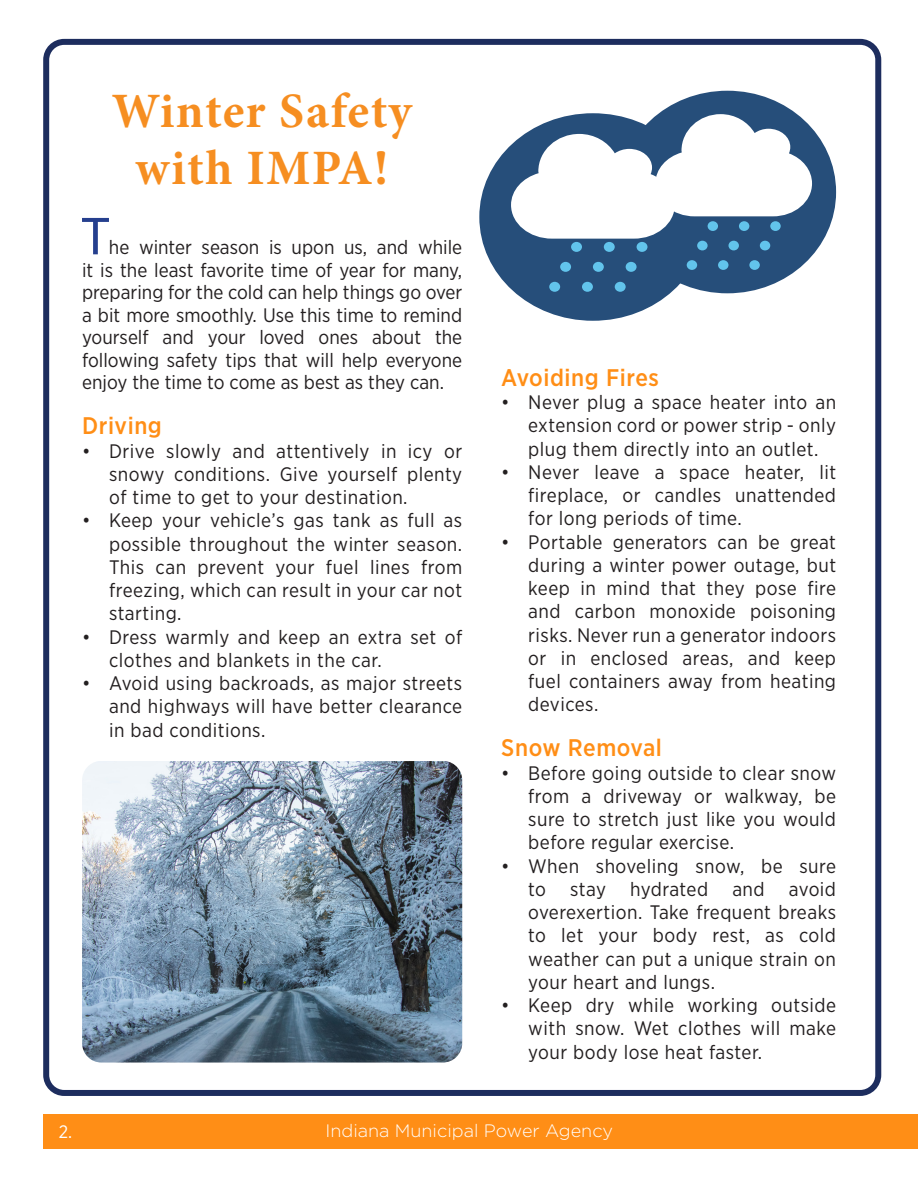
<style>
.page{position:relative;width:918px;height:1188px;background:#fff}
.page>*{position:absolute;margin:0;border:0;box-sizing:border-box;transform-origin:0 0}
.t1{font:54px "Myriad Pro";color:#253f8e}
.t2{font:700 49.5px "Minion Pro";letter-spacing:.025em;color:#f68e21}
.t3{font:500 24px "Gotham Narrow";letter-spacing:.025em;color:#ff8e16}
.t4{font:19.5px/23.2px "Gotham Narrow";letter-spacing:.025em;color:#231f20;text-align:justify}
.t5{font:300 18px "Gotham";color:#fff}
.t6{font:18px "Gotham Narrow";color:#fff}
</style>
<div class="page">
<div style="left:43px;top:39px;width:838px;height:1057px;border:6px solid #1d2d5e;border-radius:18px"></div>
<div style="left:43px;top:1115px;width:875px;height:34px;background:#ff8e16"></div>
<div style="left:619px;top:91px;width:217px;height:202px;background:#264e7a;border-radius:50%"></div>
<div style="left:479px;top:113px;width:227px;height:208px;background:#264e7a;border-radius:50%"></div>
<div style="left:571px;top:242px;width:11px;height:10px;background:#62c4ec;border-radius:50%"></div>
<div style="left:604px;top:242px;width:11px;height:10px;background:#62c4ec;border-radius:50%"></div>
<div style="left:637px;top:242px;width:10px;height:10px;background:#62c4ec;border-radius:50%"></div>
<div style="left:560px;top:262px;width:11px;height:10px;background:#62c4ec;border-radius:50%"></div>
<div style="left:593px;top:262px;width:11px;height:10px;background:#62c4ec;border-radius:50%"></div>
<div style="left:626px;top:262px;width:11px;height:10px;background:#62c4ec;border-radius:50%"></div>
<div style="left:549px;top:282px;width:11px;height:10px;background:#62c4ec;border-radius:50%"></div>
<div style="left:582px;top:282px;width:11px;height:10px;background:#62c4ec;border-radius:50%"></div>
<div style="left:615px;top:282px;width:11px;height:10px;background:#62c4ec;border-radius:50%"></div>
<div style="left:697px;top:241px;width:11px;height:9px;background:#62c4ec;border-radius:50%"></div>
<div style="left:728px;top:241px;width:11px;height:9px;background:#62c4ec;border-radius:50%"></div>
<div style="left:760px;top:241px;width:10px;height:9px;background:#62c4ec;border-radius:50%"></div>
<div style="left:687px;top:260px;width:10px;height:10px;background:#62c4ec;border-radius:50%"></div>
<div style="left:718px;top:260px;width:10px;height:10px;background:#62c4ec;border-radius:50%"></div>
<div style="left:749px;top:260px;width:11px;height:10px;background:#62c4ec;border-radius:50%"></div>
<svg style="left:511px;top:114px;width:301px;height:125px"></svg>
<img style="left:82px;top:761px;width:380px;height:302px">
<p class="t2" style="left:112px;top:76px;width:302px">Winter Safety</p>
<p class="t2" style="left:135px;top:133px;width:254px">with IMPA!</p>
<p class="t1" style="left:82px;top:203px;width:28px">T</p>
<p class="t4" style="left:82px;top:236px;width:382px;line-height:22.5px;text-indent:27px">he winter season is upon us, and while it is the least favorite time of year for many, preparing for the cold can help things go over a bit more smoothly. Use this time to remind yourself and your loved ones about the following safety tips that will help everyone enjoy the time to come as best as they can.</p>
<p class="t3" style="left:82px;top:411px;width:81px">Driving</p>
<p class="t4" style="left:109px;top:439px;width:355px;text-indent:-27px">• Drive slowly and attentively in icy or snowy conditions. Give yourself plenty of time to get to your destination.</p>
<p class="t4" style="left:109px;top:508px;width:355px;text-indent:-27px">• Keep your vehicle’s gas tank as full as possible throughout the winter season.<br>This can prevent your fuel lines from freezing, which can result in your car not starting.</p>
<p class="t4" style="left:109px;top:625px;width:355px;text-indent:-27px">• Dress warmly and keep an extra set of clothes and blankets in the car.</p>
<p class="t4" style="left:109px;top:671px;width:355px;text-indent:-27px">• Avoid using backroads, as major streets and highways will have better clearance in bad conditions.</p>
<p class="t3" style="left:501px;top:362px;width:159px">Avoiding Fires</p>
<p class="t4" style="left:528px;top:390px;width:309px;text-indent:-27px">• Never plug a space heater into an extension cord or power strip - only plug them directly into an outlet.</p>
<p class="t4" style="left:528px;top:460px;width:309px;text-indent:-27px">• Never leave a space heater, lit fireplace, or candles unattended for long periods of time.</p>
<p class="t4" style="left:528px;top:530px;width:309px;text-indent:-27px">• Portable generators can be great during a winter power outage, but keep in mind that they pose fire and carbon monoxide poisoning risks. Never run a generator indoors or in enclosed areas, and keep fuel containers away from heating devices.</p>
<p class="t3" style="left:501px;top:733px;width:162px">Snow Removal</p>
<p class="t4" style="left:528px;top:761px;width:309px;text-indent:-27px">• Before going outside to clear snow from a driveway or walkway, be sure to stretch just like you would before regular exercise.</p>
<p class="t4" style="left:528px;top:854px;width:309px;text-indent:-27px">• When shoveling snow, be sure to stay hydrated and avoid overexertion. Take frequent breaks to let your body rest, as cold weather can put a unique strain on your heart and lungs.</p>
<p class="t4" style="left:528px;top:993px;width:309px;text-indent:-27px">• Keep dry while working outside with snow. Wet clothes will make your body lose heat faster.</p>
<p class="t6" style="left:59px;top:1120px;width:15px">2.</p>
<p class="t5" style="left:326px;top:1119px;width:289px">Indiana Municipal Power Agency</p>
</div>
